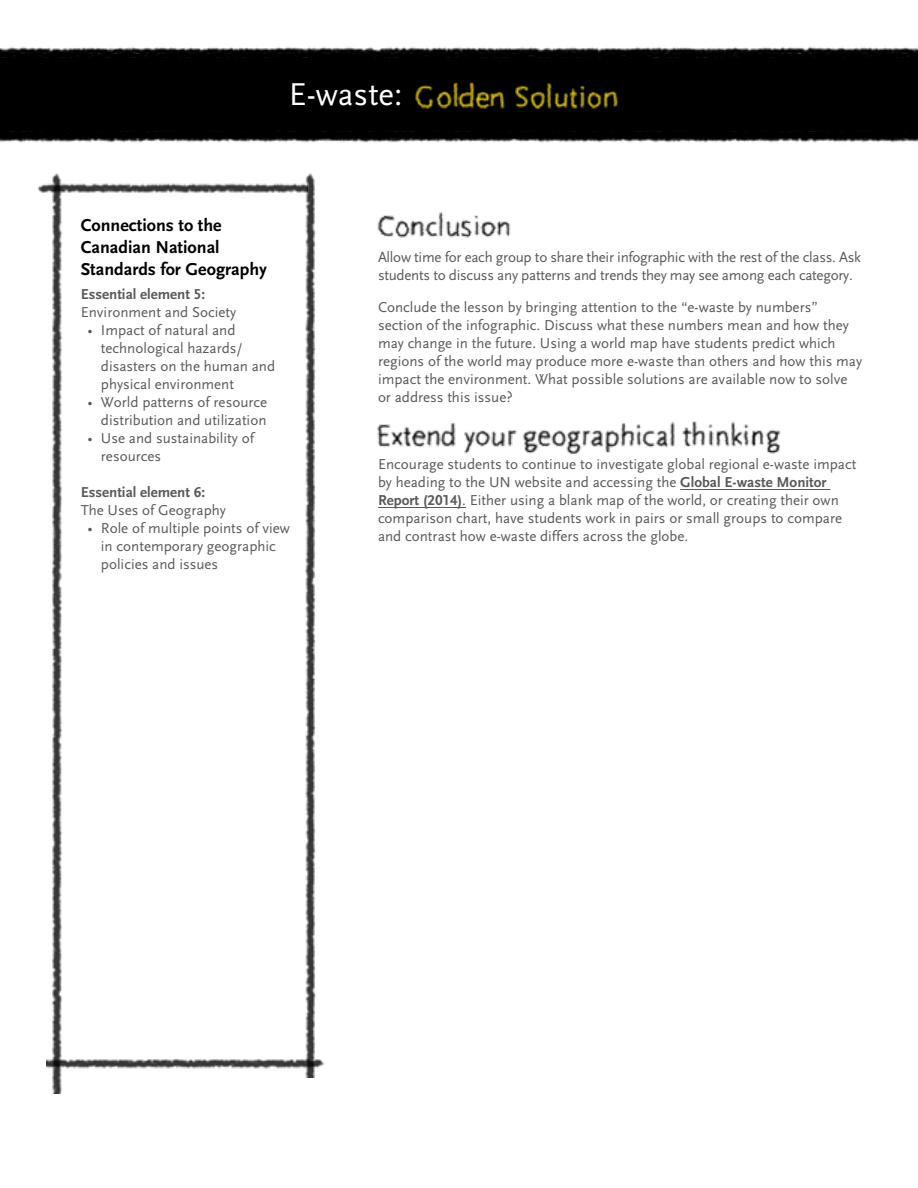
<style>
.page{position:relative;width:918px;height:1188px;background:#fff}
.page>*{position:absolute;margin:0;border:0;box-sizing:border-box;transform-origin:0 0}
.t1{font:33px "Scala Sans";color:#fff}
.t2{font:700 18px/21.6px "Scala Sans";color:#000}
.t3{font:15px/18px "Scala Sans";color:#58595b}
.t4{font:15px/18px "Scala Sans LF";color:#58595b}
.t5{font:15px/18px "Scala Sans";letter-spacing:-.02em;color:#58595b}
.t6{font:700 15px "Scala Sans";color:#58595b}
.t7{font:700 15px "Scala Sans LF";color:#58595b}
.s1{font-family:"Scala Sans LF"}
.s2{font-family:"Scala Sans"}
.s3{font-weight:700}
.s4{font-family:"Scala Sans LF";font-weight:700}
</style>
<div class="page">
<hr style="left:680px;top:489px;width:150px;height:1px;background:#58595b">
<hr style="left:378px;top:507px;width:88px;height:1px;background:#58595b">
<div style="left:0;top:54px;width:918px;height:83px;background:#000"></div>
<img style="left:0;top:131px;width:918px;height:12px">
<img style="left:0;top:46px;width:918px;height:12px">
<img style="left:74px;top:183px;width:216px;height:10px">
<img style="left:26px;top:137px;width:48px;height:957px">
<img style="left:290px;top:137px;width:47px;height:900px">
<img style="left:46px;top:1037px;width:279px;height:48px">
<img style="left:377px;top:212px;width:134px;height:26px">
<img style="left:377px;top:421px;width:404px;height:34px">
<img style="left:415px;top:82px;width:203px;height:27px">
<h1 class="t1" style="left:289px;top:77px;width:115px">E-waste:</h1>
<p class="t2" style="left:81px;top:215px;width:188px">Connections to the<br>Canadian National<br>Standards for Geography</p>
<p class="t6" style="left:81px;top:286px;width:126px">Essential element <span class="s1">5:</span></p>
<p class="t4" style="left:81px;top:304px;width:157px">Environment and Society</p>
<p class="t4" style="left:101px;top:322px;width:176px;text-indent:-14px">• Impact of natural and technological hazards/ disasters on the human and physical environment</p>
<p class="t4" style="left:87px;top:394px;width:181px;text-align:right">• World patterns of resource distribution and utilization</p>
<p class="t4" style="left:101px;top:430px;width:155px;text-indent:-14px">• Use and sustainability of resources</p>
<p class="t7" style="left:81px;top:484px;width:126px">Essential element 6:</p>
<p class="t4" style="left:81px;top:502px;width:147px">The Uses of Geography</p>
<p class="t4" style="left:87px;top:520px;width:204px;text-align:center">• Role of multiple points of view in contemporary geog<span class="s2">raphic</span></p>
<p class="t3" style="left:101px;top:556px;width:119px">policies and issues</p>
<p class="t5" style="left:378px;top:248px;width:485px">Allow time for each group to share their infographic with the rest of the class. Ask students to discuss any patterns and trends they may see among each category.</p>
<p class="t3" style="left:378px;top:298px;width:486px">Conclude the lesson by bringing attention to the “e-waste by numbers” section of the infographic. Discuss what these numbers mean and how they may change in the future. Using a world map have students predict which regions of the world may produce more e-waste than others and how this may impact the environment. What possible solutions are available now to solve or address this issue?</p>
<p class="t3" style="left:378px;top:455px;width:480px">Encourage students to continue to investigate global regional e-waste impact by heading to the UN website and accessing the <span class="s3">Global E-waste Monitor Report (</span><span class="s4">2014</span><span class="s3">)</span>. Either using a blank map of the world, or creating their own comparison chart, have students work in pairs or small groups to compare and contrast how e-waste differs across the globe.</p>
</div>
